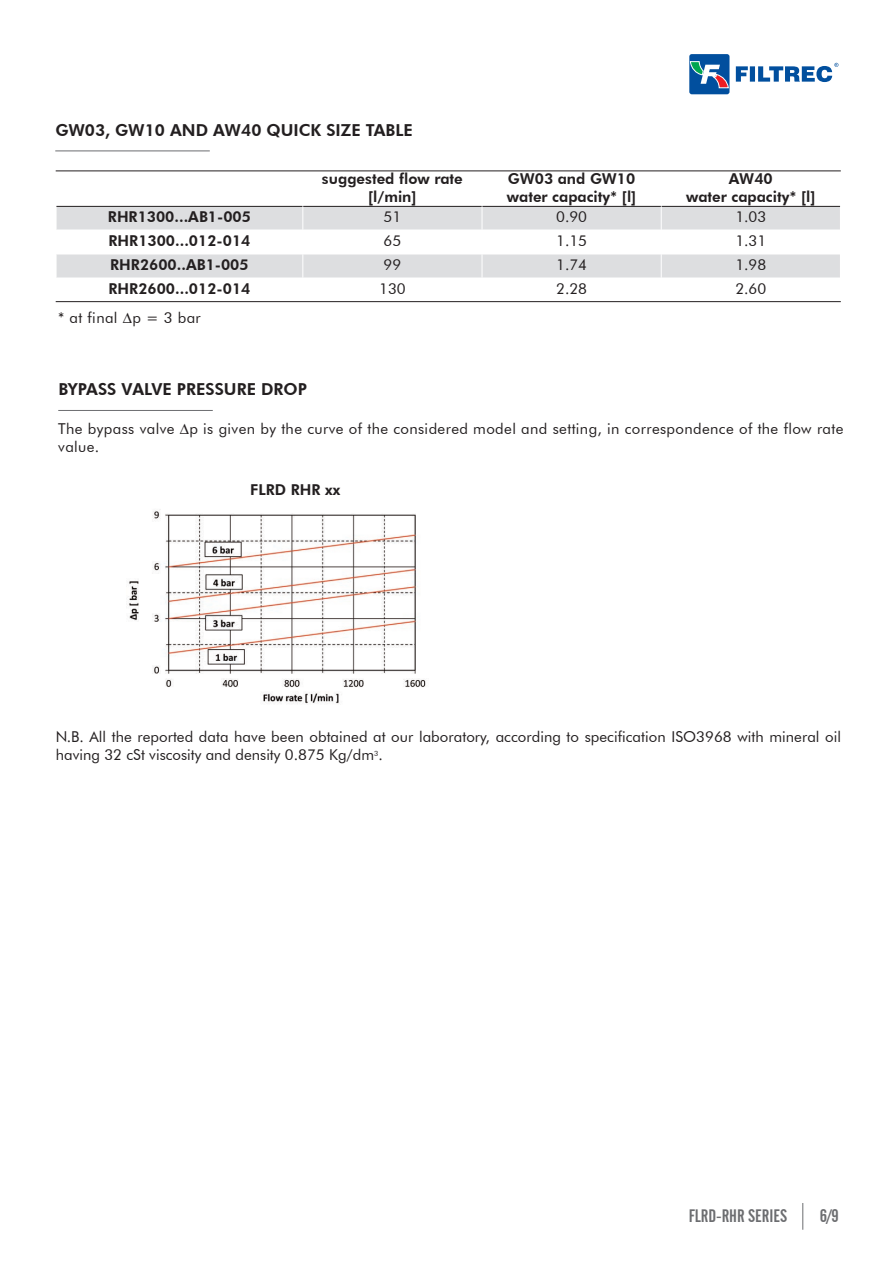
<style>
.page{position:relative;width:893px;height:1263px;background:#fff}
.page>*{position:absolute;margin:0;border:0;box-sizing:border-box;transform-origin:0 0}
.t1{font:18px "Alternate Gothic No 2 BT";color:#6c6d70}
.t2{font:800 16.5px "Futura BT";color:#231f20}
.t3{font:15px/18px "Futura BT";letter-spacing:.005em;color:#231f20}
.t4{font:800 15px/18px "Futura BT";color:#231f20;text-align:center}
.t5{font:15px/18px "Futura BT";letter-spacing:.025em;color:#231f20}
</style>
<div class="page">
<svg style="left:689px;top:54px;width:40px;height:40px;background:#396fa5"></svg>
<svg style="left:736px;top:63px;width:102px;height:19px"></svg>
<hr style="left:55px;top:151px;width:155px;height:1px;background:#6c6d70">
<div style="left:56px;top:206px;width:246px;height:24px;background:#dddee0"></div>
<div style="left:303px;top:206px;width:179px;height:24px;background:#dddee0"></div>
<div style="left:482px;top:206px;width:179px;height:24px;background:#dddee0"></div>
<div style="left:662px;top:206px;width:178px;height:24px;background:#dddee0"></div>
<div style="left:56px;top:254px;width:246px;height:24px;background:#dddee0"></div>
<div style="left:303px;top:254px;width:179px;height:24px;background:#dddee0"></div>
<div style="left:482px;top:254px;width:179px;height:24px;background:#dddee0"></div>
<div style="left:662px;top:254px;width:178px;height:24px;background:#dddee0"></div>
<hr style="left:56px;top:171px;width:1px;height:130px;background:#fff">
<hr style="left:482px;top:171px;width:1px;height:130px;background:#fff">
<hr style="left:56px;top:171px;width:785px;height:1px;background:#231f20">
<hr style="left:56px;top:206px;width:246px;height:1px;background:#231f20">
<hr style="left:303px;top:206px;width:179px;height:1px;background:#231f20">
<hr style="left:482px;top:206px;width:179px;height:1px;background:#231f20">
<hr style="left:662px;top:206px;width:178px;height:1px;background:#231f20">
<hr style="left:56px;top:254px;width:246px;height:1px;background:#fff">
<hr style="left:303px;top:254px;width:179px;height:1px;background:#fff">
<hr style="left:482px;top:254px;width:179px;height:1px;background:#fff">
<hr style="left:662px;top:254px;width:178px;height:1px;background:#fff">
<hr style="left:56px;top:301px;width:785px;height:1px;background:#231f20">
<svg style="left:802px;top:1203px;width:1px;height:27px"></svg>
<hr style="left:58px;top:410px;width:155px;height:1px;background:#6c6d70">
<img style="left:128px;top:509px;width:298px;height:195px">
<p class="t2" style="left:55px;top:120px;width:359px">GW03, GW10 AND AW40 QUICK SIZE TABLE</p>
<p class="t4" style="left:322px;top:169px;width:142px">suggested flow rate [l/min]</p>
<p class="t4" style="left:507px;top:169px;width:131px;text-align:left">GW03 and GW10 water capacity* [l]</p>
<p class="t4" style="left:686px;top:169px;width:131px">AW40<br>water capacity* [l]</p>
<p class="t4" style="left:108px;top:208px;width:145px">RHR1300...AB1-005</p>
<p class="t3" style="left:384px;top:208px;width:19px">51</p>
<p class="t3" style="left:556px;top:208px;width:32px">0.90</p>
<p class="t3" style="left:735px;top:208px;width:32px">1.03</p>
<p class="t4" style="left:109px;top:231px;width:143px">RHR1300...012-014</p>
<p class="t3" style="left:384px;top:231px;width:19px">65</p>
<p class="t3" style="left:556px;top:231px;width:32px">1.15</p>
<p class="t3" style="left:735px;top:231px;width:32px">1.31</p>
<p class="t4" style="left:110px;top:255px;width:140px">RHR2600..AB1-005</p>
<p class="t3" style="left:384px;top:255px;width:19px">99</p>
<p class="t3" style="left:556px;top:255px;width:32px">1.74</p>
<p class="t3" style="left:735px;top:255px;width:32px">1.98</p>
<p class="t4" style="left:109px;top:279px;width:143px">RHR2600...012-014</p>
<p class="t3" style="left:379px;top:279px;width:28px">130</p>
<p class="t3" style="left:556px;top:279px;width:32px">2.28</p>
<p class="t3" style="left:735px;top:279px;width:32px">2.60</p>
<p class="t5" style="left:58px;top:308px;width:144px">* at final p = 3 bar</p>
<p class="t2" style="left:58px;top:379px;width:250px">BYPASS VALVE PRESSURE DROP</p>
<p class="t5" style="left:58px;top:419px;width:787px">The bypass valve p is given by the curve of the considered model and setting, in correspondence of the flow rate value.</p>
<p class="t4" style="left:250px;top:481px;width:91px">FLRD RHR xx</p>
<p class="t3" style="left:56px;top:728px;width:787px">N.B. All the reported data have been obtained at our laboratory, according to specification ISO3968 with mineral oil having 32 cSt viscosity and density 0.875 Kg/dm<sup>3</sup>.</p>
<p class="t1" style="left:689px;top:1205px;width:100px">FLRD-RHR SERIES</p>
<p class="t1" style="left:820px;top:1205px;width:21px">6/9</p>
</div>
